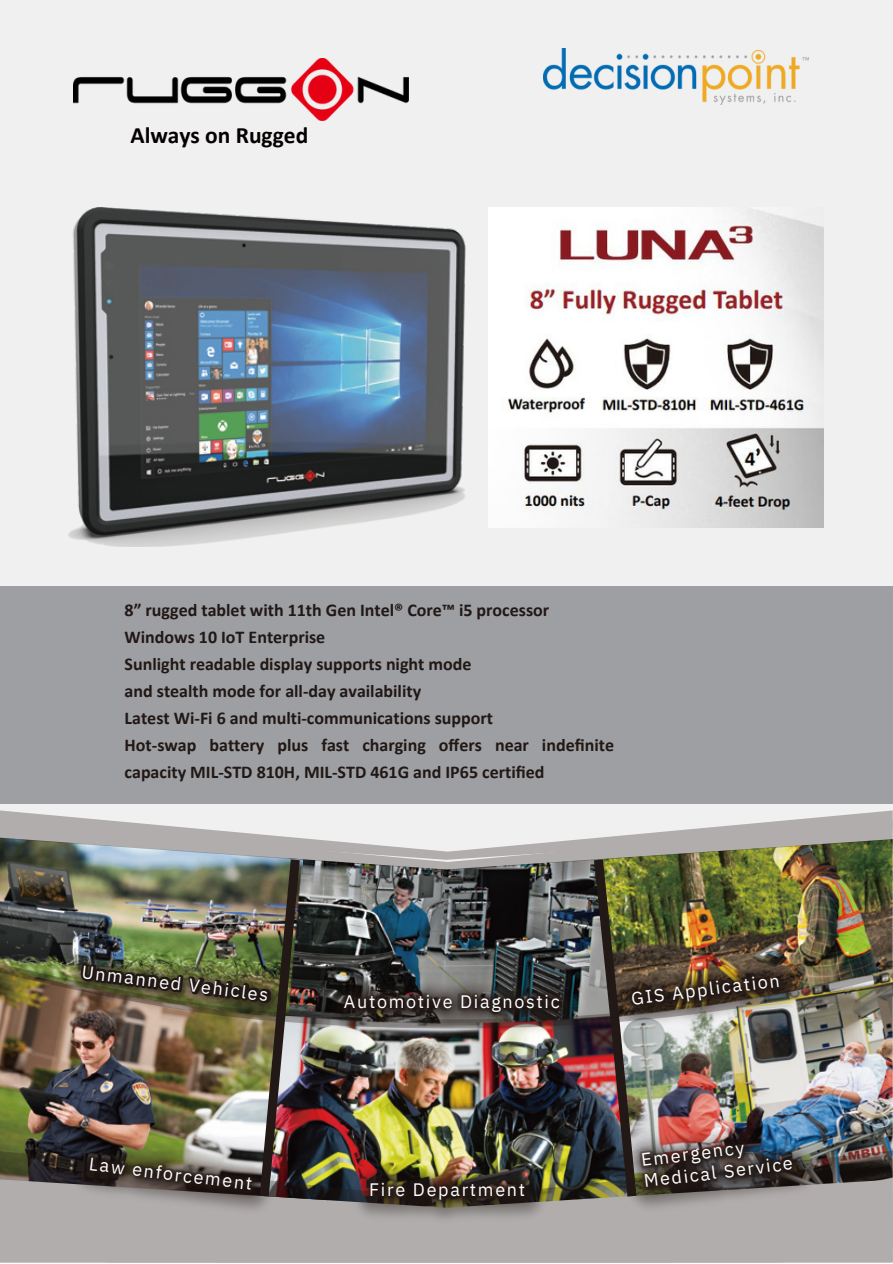
<style>
.page{position:relative;width:893px;height:1264px;background:#fff}
.page>*{position:absolute;margin:0;border:0;box-sizing:border-box;transform-origin:0 0}
.t1{font:700 23.4px "Calibri";color:#040000}
.t2{font:700 18px/27px "Calibri";color:#221815}
.t3{font:18px "IBM Plex Sans";letter-spacing:.095em;color:#fff}
</style>
<div class="page">
<div style="left:0;top:0;width:892px;height:1262px;background:#f0f0f0"></div>
<img style="left:68px;top:207px;width:398px;height:340px">
<div style="left:0;top:1248px;width:892px;height:14px;background:#b0adac"></div>
<div style="left:4px;top:1203px;width:888px;height:45px;background:#b0adac"></div>
<div style="left:618px;top:1203px;width:205px;height:13px;background:#b0adac"></div>
<img style="left:625px;top:1203px;width:189px;height:6px">
<div style="left:347px;top:1203px;width:205px;height:25px;background:#b0adac"></div>
<img style="left:355px;top:1203px;width:187px;height:14px">
<div style="left:67px;top:1203px;width:212px;height:15px;background:#b0adac"></div>
<img style="left:74px;top:1203px;width:197px;height:8px">
<img style="left:0;top:810px;width:892px;height:393px">
<div style="left:0;top:586px;width:892px;height:218px;background:#9d9fa2"></div>
<img style="left:544px;top:48px;width:264px;height:56px">
<img style="left:73px;top:58px;width:335px;height:62px">
<img style="left:488px;top:207px;width:335px;height:320px">
<p class="t1" style="left:130px;top:125px;width:179px">Always on Rugged</p>
<p class="t2" style="left:125px;top:598px;width:426px">8” rugged tablet with 11th Gen Intel® Core™ i5 processor</p>
<p class="t2" style="left:125px;top:625px;width:202px">Windows 10 IoT Enterprise</p>
<p class="t2" style="left:125px;top:652px;width:348px">Sunlight readable display supports night mode</p>
<p class="t2" style="left:125px;top:679px;width:298px">and stealth mode for all-day availability</p>
<p class="t2" style="left:125px;top:706px;width:370px">Latest Wi-Fi 6 and multi-communications support</p>
<p class="t2" style="left:125px;top:733px;width:491px">Hot-swap battery plus fast charging offers near indefinite capacity MIL-STD 810H, MIL-STD 461G and IP65 certified</p>
<p class="t3" style="left:83px;top:959px;width:189px;rotate:7deg">Unmanned Vehicles</p>
<p class="t3" style="left:344px;top:989px;width:217px">Automotive Diagnostic</p>
<p class="t3" style="left:629px;top:986px;width:151px;rotate:-7deg">GIS Application</p>
<p class="t3" style="left:639px;top:1147px;width:105px;rotate:-7deg">Emergency</p>
<p class="t3" style="left:91px;top:1151px;width:165px;rotate:7deg">Law enforcement</p>
<p class="t3" style="left:642px;top:1169px;width:151px;rotate:-7deg">Medical Service</p>
<p class="t3" style="left:369px;top:1177px;width:157px">Fire Department</p>
</div>
